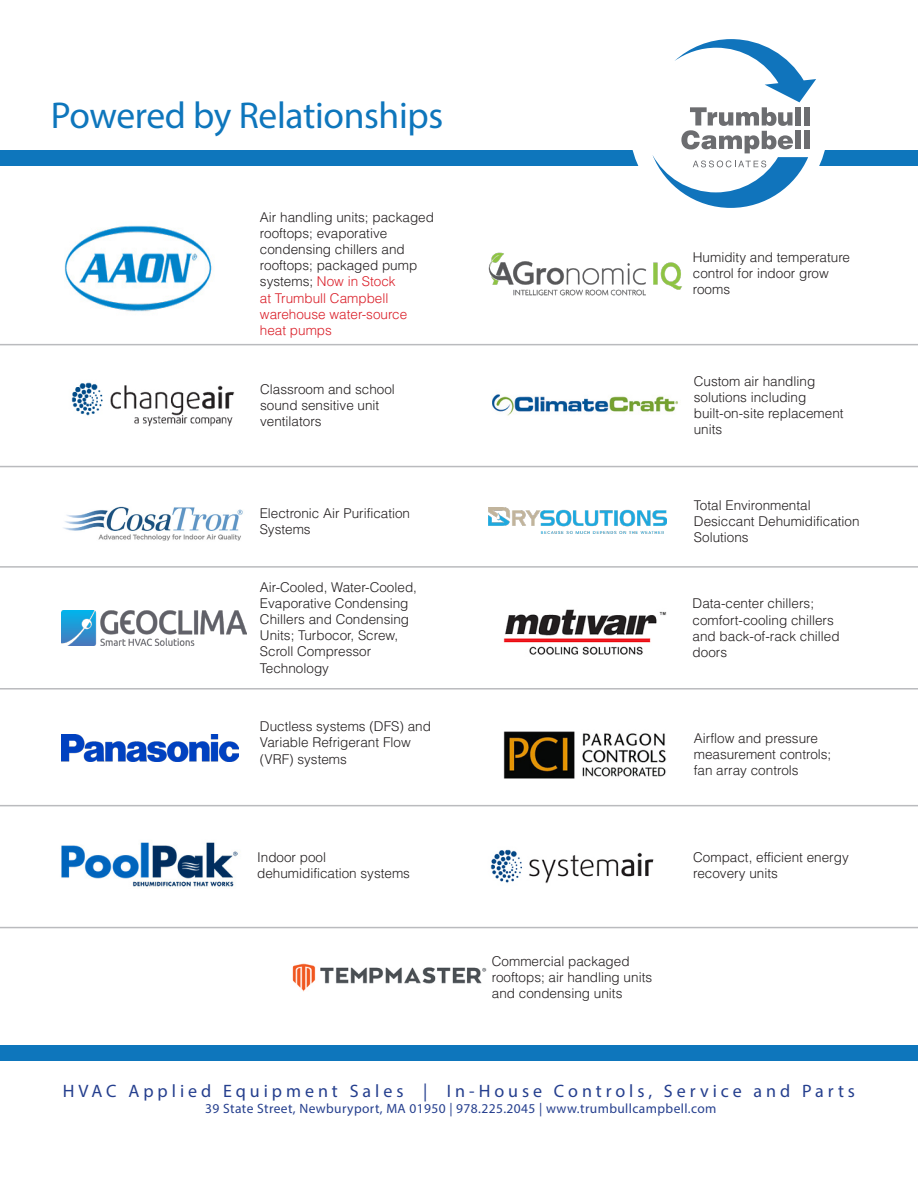
<style>
.page{position:relative;width:918px;height:1188px;background:#fff}
.page>*{position:absolute;margin:0;border:0;box-sizing:border-box;transform-origin:0 0}
.t1{font:37.5px "Myriad Pro";letter-spacing:-.01em;color:#0e76bc}
.t2{font:18px "Myriad Pro";letter-spacing:.22em;color:#253f8e}
.t3{font:300 13.5px/16.2px "Helvetica LT Pro";color:#231f20}
.t4{font:13.5px "Myriad Pro";letter-spacing:.03em;color:#253f8e}
.s1{color:#da1f29}
</style>
<div class="page">
<div style="left:0;top:150px;width:917px;height:16px;background:#0e76bc"></div>
<div style="left:629px;top:25px;width:199px;height:199px;background:#fff;border-radius:50%"></div>
<svg style="left:652px;top:39px;width:164px;height:169px"></svg>
<div style="left:0;top:1045px;width:918px;height:16px;background:#0e76bc"></div>
<svg style="left:0;top:344px;width:918px;height:123px"></svg>
<svg style="left:0;top:566px;width:918px;height:124px"></svg>
<svg style="left:0;top:805px;width:918px;height:123px"></svg>
<img style="left:64px;top:225px;width:148px;height:87px">
<img style="left:486px;top:588px;width:198px;height:79px">
<img style="left:503px;top:731px;width:164px;height:48px">
<img style="left:51px;top:821px;width:197px;height:88px">
<img style="left:63px;top:506px;width:180px;height:35px">
<img style="left:292px;top:963px;width:195px;height:29px">
<img style="left:486px;top:361px;width:197px;height:88px">
<img style="left:486px;top:823px;width:185px;height:88px">
<img style="left:488px;top:252px;width:194px;height:44px">
<img style="left:54px;top:361px;width:197px;height:88px">
<img style="left:62px;top:611px;width:184px;height:35px">
<img style="left:488px;top:507px;width:178px;height:27px">
<img style="left:62px;top:735px;width:176px;height:27px">
<p class="t1" style="left:51px;top:92px;width:394px">Powered by Relationships</p>
<p class="t3" style="left:260px;top:208px;width:176px">Air handling units; packaged rooftops; evaporative condensing chillers and rooftops; packaged pump systems; <span class="s1">Now in Stock<br>at Trumbull Campbell warehouse water-source heat pumps</span></p>
<p class="t3" style="left:260px;top:381px;width:136px">Classroom and school sound sensitive unit ventilators</p>
<p class="t3" style="left:260px;top:505px;width:152px">Electronic Air Purification<br>Systems</p>
<p class="t3" style="left:260px;top:579px;width:159px">Air-Cooled, Water-Cooled,<br>Evaporative Condensing<br>Chillers and Condensing<br>Units; Turbocor, Screw,<br>Scroll Compressor</p>
<p class="t3" style="left:260px;top:660px;width:71px">Technology</p>
<p class="t3" style="left:260px;top:718px;width:173px">Ductless systems (DFS) and<br>Variable Refrigerant Flow (VRF) systems</p>
<p class="t3" style="left:257px;top:849px;width:154px">Indoor pool dehumidification systems</p>
<p class="t3" style="left:492px;top:953px;width:162px">Commercial packaged rooftops; air handling units and condensing units</p>
<p class="t3" style="left:693px;top:249px;width:159px">Humidity and temperature control for indoor grow rooms</p>
<p class="t3" style="left:694px;top:373px;width:151px">Custom air handling solutions including built-on-site replacement units</p>
<p class="t3" style="left:694px;top:497px;width:167px">Total Environmental<br>Desiccant Dehumidification<br>Solutions</p>
<p class="t3" style="left:693px;top:595px;width:149px">Data-center chillers; comfort-cooling chillers and back-of-rack chilled doors</p>
<p class="t3" style="left:694px;top:730px;width:139px">Airflow and pressure measurement controls; fan array controls</p>
<p class="t3" style="left:693px;top:849px;width:157px">Compact, efficient energy recovery units</p>
<p class="t2" style="left:63px;top:1080px;width:794px">HVAC Applied Equipment Sales | In-House Controls, Service and Parts</p>
<p class="t4" style="left:205px;top:1101px;width:513px">39 State Street, Newburyport, MA 01950 | 978.225.2045 | www.trumbullcampbell.com</p>
</div>
